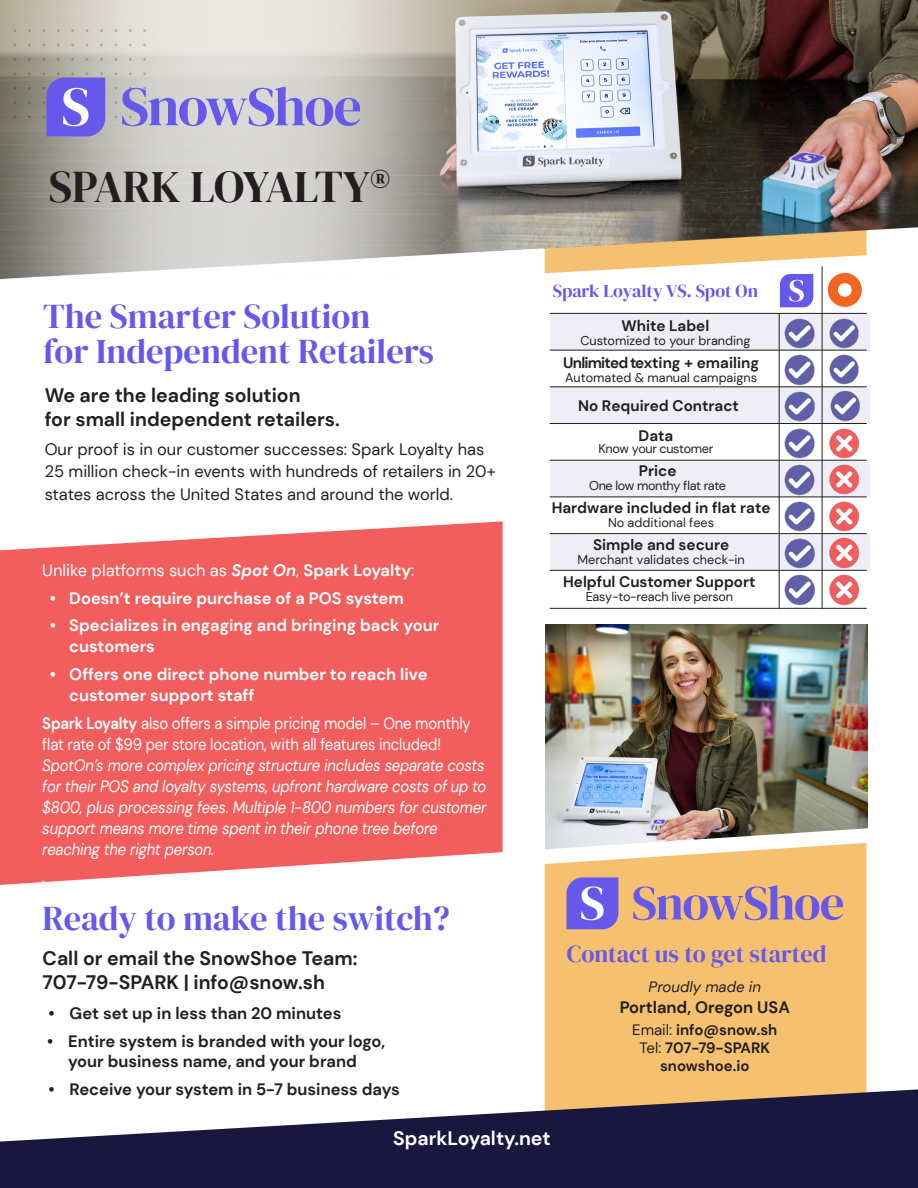
<style>
.page{position:relative;width:918px;height:1188px;background:#fff}
.page>*{position:absolute;margin:0;border:0;box-sizing:border-box;transform-origin:0 0}
.t1{font:45px "DM Serif Display";letter-spacing:-.01em;color:#231f20}
.Heading{font:34.5px "DM Serif Display";color:#6658ea}
.t2{font:24px "DM Serif Display";color:#6658ea}
.t3{font:700 19.5px/24px "DM Sans";color:#231f20}
.t4{font:700 19.5px "DM Sans";color:#fff}
.Heading-2{font:18px "DM Serif Display";letter-spacing:-.005em;color:#6658ea}
.t5{font:italic 16.5px/21px "DM Sans";letter-spacing:-.01em;color:#fff;scale:.9 1}
.t6{font:700 16.5px/19.5px "DM Sans";color:#231f20;text-align:center}
.t7{font:16.5px/22.5px "DM Sans";color:#231f20}
.t8{font:700 16.5px/21px "DM Sans";color:#fff}
.t9{font:16.5px "DM Sans";color:#fff}
.t10{font:italic 500 16.5px "DM Sans";color:#fff;scale:.9 1}
.t11{font:700 15.15px "DM Sans";color:#231f20}
.t12{font:700 15px "DM Sans";color:#231f20}
.t13{font:italic 15px "DM Sans";color:#231f20}
.t14{font:12.75px "DM Sans";color:#231f20}
.t15{font:12.75px "DM Sans";letter-spacing:-.03em;color:#231f20}
.t16{font:12.75px "DM Sans";letter-spacing:-.02em;color:#231f20}
.s1{font-weight:700;font-style:italic}
.s2{font-weight:700}
.s3{font-weight:700;font-style:normal}
.s4{font-style:normal}
.s5{font-weight:400}
</style>
<div class="page">
<div style="left:551px;top:314px;width:319px;height:37px;background:#efeef6"></div>
<div style="left:551px;top:386px;width:319px;height:37px;background:#efeef6"></div>
<div style="left:551px;top:460px;width:319px;height:37px;background:#efeef6"></div>
<div style="left:551px;top:534px;width:319px;height:37px;background:#efeef6"></div>
<hr style="left:822px;top:266px;width:1px;height:343px;background:#231f20">
<hr style="left:550px;top:387px;width:317px;height:1px;background:#231f20">
<hr style="left:550px;top:423px;width:317px;height:1px;background:#231f20">
<hr style="left:550px;top:460px;width:317px;height:1px;background:#231f20">
<hr style="left:550px;top:497px;width:317px;height:1px;background:#231f20">
<hr style="left:550px;top:533px;width:317px;height:1px;background:#231f20">
<hr style="left:779px;top:313px;width:1px;height:296px;background:#231f20">
<hr style="left:550px;top:350px;width:317px;height:1px;background:#231f20">
<hr style="left:550px;top:570px;width:317px;height:1px;background:#231f20">
<hr style="left:550px;top:608px;width:317px;height:1px;background:#231f20">
<hr style="left:550px;top:313px;width:317px;height:1px;background:#231f20">
<div style="left:828px;top:273px;width:34px;height:34px;border:10px solid #f36421;border-radius:50%"></div>
<img style="left:0;top:0;width:918px;height:280px">
<div style="left:0;top:521px;width:503px;height:304px;background:#f25e5d"></div>
<svg style="left:42px;top:72px;width:63px;height:64px;background:#8076dc"></svg>
<svg style="left:114px;top:87px;width:246px;height:39px;background:#aca7d6"></svg>
<svg style="left:780px;top:274px;width:33px;height:33px"></svg>
<img style="left:784px;top:354px;width:31px;height:32px">
<img style="left:829px;top:354px;width:30px;height:31px">
<img style="left:784px;top:318px;width:31px;height:31px">
<img style="left:829px;top:318px;width:30px;height:31px">
<img style="left:784px;top:391px;width:31px;height:31px">
<img style="left:830px;top:390px;width:30px;height:32px">
<img style="left:784px;top:428px;width:31px;height:31px">
<img style="left:829px;top:464px;width:31px;height:31px">
<img style="left:829px;top:428px;width:31px;height:31px">
<img style="left:829px;top:501px;width:31px;height:31px">
<img style="left:829px;top:537px;width:31px;height:32px">
<img style="left:829px;top:574px;width:31px;height:32px">
<img style="left:784px;top:464px;width:31px;height:32px">
<img style="left:784px;top:501px;width:31px;height:31px">
<img style="left:783px;top:538px;width:34px;height:32px">
<img style="left:784px;top:574px;width:31px;height:32px">
<img style="left:546px;top:624px;width:321px;height:201px">
<svg style="left:0;top:825px;width:868px;height:71px"></svg>
<div style="left:545px;top:843px;width:322px;height:246px;background:#f5c070"></div>
<svg style="left:0;top:1089px;width:918px;height:99px;fill:#1a173f"></svg>
<svg style="left:567px;top:877px;width:51px;height:52px;background:#7e70e6"></svg>
<svg style="left:633px;top:885px;width:210px;height:35px;background:#c39b9a"></svg>
<p class="t1" style="left:49px;top:161px;width:343px">SPARK LOYALTY®</p>
<p class="Heading" style="left:43px;top:296px;width:329px">The Smarter Solution</p>
<p class="Heading" style="left:43px;top:332px;width:392px">for Independent Retailers</p>
<p class="t3" style="left:45px;top:383px;width:257px">We are the leading solution</p>
<p class="t3" style="left:45px;top:407px;width:297px">for small independent retailers.</p>
<p class="t7" style="left:45px;top:438px;width:453px">Our proof is in our customer successes: Spark Loyalty has<br>25 million check-in events with hundreds of retailers in 20+ states across the United States and around the world.</p>
<p class="t9" style="left:42px;top:560px;width:374px">Unlike platforms such as <span class="s1">Spot On</span>, <span class="s2">Spark Loyalty</span>:</p>
<p class="t8" style="left:50px;top:587px;width:356px">• Doesn’t require purchase of a POS system</p>
<p class="t8" style="left:69px;top:615px;width:371px;text-indent:-20px">• Specializes in engaging and bringing back your customers</p>
<p class="t8" style="left:69px;top:664px;width:360px;text-indent:-20px">• Offers one direct phone number to reach live customer support staff</p>
<p class="t5" style="left:42px;top:712px;width:495px"><span class="s3">Spark Loyalty</span> <span class="s4">also offers a simple pricing model – One monthly flat rate of $99 per store location, with all features included!<br></span>SpotOn’s more complex pricing structure includes separate costs for their POS and loyalty systems, upfront hardware costs of up to $800, plus processing fees. Multiple 1-800 numbers for customer support means more time spent in their phone tree before reaching the right person.</p>
<p class="t10" style="left:42px;top:867px;width:5px">.</p>
<p class="Heading" style="left:43px;top:898px;width:409px">Ready to make the switch?</p>
<p class="t3" style="left:43px;top:946px;width:316px">Call or email the SnowShoe Team:<br>707-79-SPARK | info@snow.sh</p>
<p class="t6" style="left:49px;top:1003px;width:294px">• Get set up in less than 20 minutes</p>
<p class="t6" style="left:47px;top:1032px;width:340px">• Entire system is branded with your logo, your business name, and your brand</p>
<p class="t6" style="left:49px;top:1080px;width:353px">• Receive your system in 5-7 business days</p>
<p class="Heading-2" style="left:553px;top:280px;width:207px">Spark Loyalty VS. Spot On</p>
<p class="t11" style="left:622px;top:316px;width:89px">White Label</p>
<p class="t14" style="left:580px;top:333px;width:172px">Customized to your branding</p>
<p class="t11" style="left:563px;top:354px;width:197px">Unlimited texting + emailing</p>
<p class="t14" style="left:565px;top:370px;width:193px">Automated &amp; manual campaigns</p>
<p class="t11" style="left:578px;top:396px;width:162px">No Required Contract</p>
<p class="t11" style="left:639px;top:426px;width:36px">Data</p>
<p class="t15" style="left:599px;top:441px;width:116px">Know your customer</p>
<p class="t11" style="left:639px;top:461px;width:39px">Price</p>
<p class="t15" style="left:589px;top:478px;width:139px">One low monthy flat rate</p>
<p class="t11" style="left:552px;top:499px;width:220px">Hardware included in flat rate</p>
<p class="t14" style="left:608px;top:515px;width:108px">No additional fees</p>
<p class="t11" style="left:593px;top:535px;width:138px">Simple and secure</p>
<p class="t14" style="left:577px;top:552px;width:169px">Merchant validates check-in</p>
<p class="t11" style="left:563px;top:572px;width:194px">Helpful Customer Support</p>
<p class="t16" style="left:586px;top:589px;width:149px">Easy-to-reach live person</p>
<p class="t2" style="left:567px;top:940px;width:261px">Contact us to get started</p>
<p class="t13" style="left:649px;top:977px;width:114px">Proudly made in</p>
<p class="t6" style="left:620px;top:997px;width:172px">Portland, Oregon USA</p>
<p class="t12" style="left:632px;top:1021px;width:147px"><span class="s5">Email:</span> info@snow.sh</p>
<p class="t12" style="left:640px;top:1039px;width:132px"><span class="s5">Tel:</span> 707-79-SPARK</p>
<p class="t12" style="left:660px;top:1057px;width:91px">snowshoe.io</p>
<p class="t4" style="left:393px;top:1126px;width:159px">SparkLoyalty.net</p>
</div>
